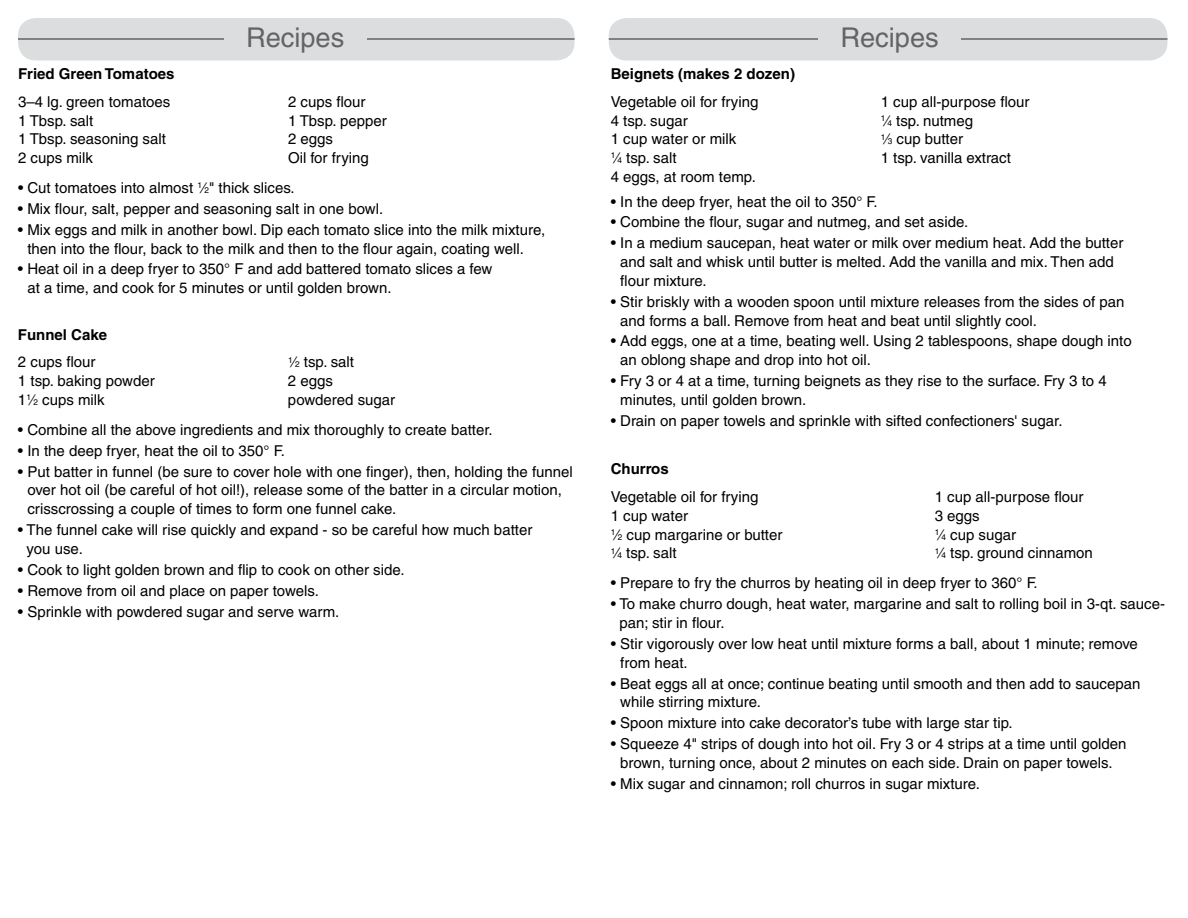
<style>
.page{position:relative;width:1188px;height:918px;background:#fff}
.page>*{position:absolute;margin:0;border:0;box-sizing:border-box;transform-origin:0 0}
.t1{font:27.15px "Helvetica";color:#636466}
.t2{font:15px/18.8px "Helvetica";color:#000}
.t3{font:700 15px "Helvetica";color:#000}
.s1{font-size:8.25px}
</style>
<div class="page">
<div style="left:18px;top:18px;width:557px;height:42px;background:#dcddde;border-radius:18px"></div>
<hr style="left:18px;top:38px;width:557px;height:2px;background:#636466">
<div style="left:224px;top:26px;width:142px;height:27px;background:#dcddde"></div>
<div style="left:609px;top:18px;width:558px;height:42px;background:#dcddde;border-radius:18px"></div>
<hr style="left:609px;top:38px;width:558px;height:2px;background:#636466">
<div style="left:818px;top:26px;width:143px;height:27px;background:#dcddde"></div>
<h1 class="t1" style="left:246px;top:21px;width:100px">Recipes</h1>
<p class="t3" style="left:18px;top:65px;width:158px">Fried Green Tomatoes</p>
<p class="t2" style="left:18px;top:92px;width:154px">3–4 lg. green tomatoes</p>
<p class="t2" style="left:288px;top:92px;width:79px">2 cups flour</p>
<p class="t2" style="left:18px;top:111px;width:77px">1 Tbsp. salt</p>
<p class="t2" style="left:288px;top:111px;width:100px">1 Tbsp. pepper</p>
<p class="t2" style="left:18px;top:130px;width:149px">1 Tbsp. seasoning salt</p>
<p class="t2" style="left:288px;top:130px;width:47px">2 eggs</p>
<p class="t2" style="left:18px;top:148px;width:77px">2 cups milk</p>
<p class="t2" style="left:288px;top:148px;width:82px">Oil for frying</p>
<p class="t2" style="left:18px;top:178px;width:278px">• Cut tomatoes into almost <sup>1</sup>⁄<span class="s1">2</span>" thick slices.</p>
<p class="t2" style="left:18px;top:199px;width:367px">• Mix flour, salt, pepper and seasoning salt in one bowl.</p>
<p class="t2" style="left:27px;top:220px;width:519px;text-indent:-9px">• Mix eggs and milk in another bowl. Dip each tomato slice into the milk mixture, then into the flour, back to the milk and then to the flour again, coating well.</p>
<p class="t2" style="left:27px;top:260px;width:466px;text-indent:-9px">• Heat oil in a deep fryer to 350° F and add battered tomato slices a few at a time, and cook for 5 minutes or until golden brown.</p>
<p class="t3" style="left:18px;top:325px;width:91px">Funnel Cake</p>
<p class="t2" style="left:18px;top:353px;width:79px">2 cups flour</p>
<p class="t2" style="left:288px;top:353px;width:68px"><sup>1</sup>⁄<span class="s1">2</span> tsp. salt</p>
<p class="t2" style="left:18px;top:372px;width:138px">1 tsp. baking powder</p>
<p class="t2" style="left:288px;top:372px;width:47px">2 eggs</p>
<p class="t2" style="left:18px;top:390px;width:88px">1<sup>1</sup>⁄<span class="s1">2</span> cups milk</p>
<p class="t2" style="left:288px;top:390px;width:109px">powdered sugar</p>
<p class="t2" style="left:18px;top:420px;width:476px">• Combine all the above ingredients and mix thoroughly to create batter.</p>
<p class="t2" style="left:18px;top:441px;width:268px">• In the deep fryer, heat the oil to 350° F.</p>
<p class="t2" style="left:27px;top:462px;width:547px;text-indent:-9px">• Put batter in funnel (be sure to cover hole with one finger), then, holding the funnel over hot oil (be careful of hot oil!), release some of the batter in a circular motion, crisscrossing a couple of times to form one funnel cake.</p>
<p class="t2" style="left:27px;top:520px;width:507px;text-indent:-9px">• The funnel cake will rise quickly and expand - so be careful how much batter you use.</p>
<p class="t2" style="left:18px;top:560px;width:388px">• Cook to light golden brown and flip to cook on other side.</p>
<p class="t2" style="left:18px;top:581px;width:302px">• Remove from oil and place on paper towels.</p>
<p class="t2" style="left:18px;top:602px;width:323px">• Sprinkle with powdered sugar and serve warm.</p>
<h1 class="t1" style="left:840px;top:21px;width:100px">Recipes</h1>
<p class="t3" style="left:611px;top:65px;width:186px">Beignets (makes 2 dozen)</p>
<p class="t2" style="left:611px;top:92px;width:149px">Vegetable oil for frying</p>
<p class="t2" style="left:881px;top:92px;width:150px">1 cup all-purpose flour</p>
<p class="t2" style="left:611px;top:111px;width:78px">4 tsp. sugar</p>
<p class="t2" style="left:881px;top:111px;width:94px"><sup>1</sup>⁄<span class="s1">4</span> tsp. nutmeg</p>
<p class="t2" style="left:611px;top:130px;width:127px">1 cup water or milk</p>
<p class="t2" style="left:881px;top:130px;width:84px"><sup>1</sup>⁄<span class="s1">3</span> cup butter</p>
<p class="t2" style="left:611px;top:148px;width:67px"><sup>1</sup>⁄<span class="s1">4</span> tsp. salt</p>
<p class="t2" style="left:881px;top:148px;width:132px">1 tsp. vanilla extract</p>
<p class="t2" style="left:611px;top:167px;width:147px">4 eggs, at room temp.</p>
<p class="t2" style="left:611px;top:192px;width:268px">• In the deep fryer, heat the oil to 350° F.</p>
<p class="t2" style="left:611px;top:213px;width:359px">• Combine the flour, sugar and nutmeg, and set aside.</p>
<p class="t2" style="left:620px;top:234px;width:505px;text-indent:-9px">• In a medium saucepan, heat water or milk over medium heat. Add the butter and salt and whisk until butter is melted. Add the vanilla and mix. Then add flour mixture.</p>
<p class="t2" style="left:620px;top:292px;width:506px;text-indent:-9px">• Stir briskly with a wooden spoon until mixture releases from the sides of pan and forms a ball. Remove from heat and beat until slightly cool.</p>
<p class="t2" style="left:620px;top:332px;width:513px;text-indent:-9px">• Add eggs, one at a time, beating well. Using 2 tablespoons, shape dough into an oblong shape and drop into hot oil.</p>
<p class="t2" style="left:620px;top:371px;width:488px;text-indent:-9px">• Fry 3 or 4 at a time, turning beignets as they rise to the surface. Fry 3 to 4 minutes, until golden brown.</p>
<p class="t2" style="left:611px;top:411px;width:453px">• Drain on paper towels and sprinkle with sifted confectioners' sugar.</p>
<p class="t3" style="left:611px;top:460px;width:60px">Churros</p>
<p class="t2" style="left:611px;top:488px;width:149px">Vegetable oil for frying</p>
<p class="t2" style="left:935px;top:488px;width:150px">1 cup all-purpose flour</p>
<p class="t2" style="left:611px;top:506px;width:79px">1 cup water</p>
<p class="t2" style="left:935px;top:506px;width:47px">3 eggs</p>
<p class="t2" style="left:611px;top:525px;width:173px"><sup>1</sup>⁄<span class="s1">2</span> cup margarine or butter</p>
<p class="t2" style="left:935px;top:525px;width:83px"><sup>1</sup>⁄<span class="s1">4</span> cup sugar</p>
<p class="t2" style="left:611px;top:544px;width:67px"><sup>1</sup>⁄<span class="s1">4</span> tsp. salt</p>
<p class="t2" style="left:935px;top:544px;width:160px"><sup>1</sup>⁄<span class="s1">4</span> tsp. ground cinnamon</p>
<p class="t2" style="left:611px;top:574px;width:429px">• Prepare to fry the churros by heating oil in deep fryer to 360° F.</p>
<p class="t2" style="left:619px;top:595px;width:547px;text-indent:-9px">• To make churro dough, heat water, margarine and salt to rolling boil in 3-qt. sauce&shy;pan; stir in flour.</p>
<p class="t2" style="left:620px;top:634px;width:519px;text-indent:-9px">• Stir vigorously over low heat until mixture forms a ball, about 1 minute; remove from heat.</p>
<p class="t2" style="left:620px;top:674px;width:522px;text-indent:-9px">• Beat eggs all at once; continue beating until smooth and then add to saucepan while stirring mixture.</p>
<p class="t2" style="left:611px;top:714px;width:404px">• Spoon mixture into cake decorator’s tube with large star tip.</p>
<p class="t2" style="left:611px;top:734px;width:517px;text-align:center">• Squeeze 4" strips of dough into hot oil. Fry 3 or 4 strips at a time until golden brown, turning once, about 2 minutes on each side. Drain on paper towels.</p>
<p class="t2" style="left:611px;top:774px;width:371px">• Mix sugar and cinnamon; roll churros in sugar mixture.</p>
</div>
